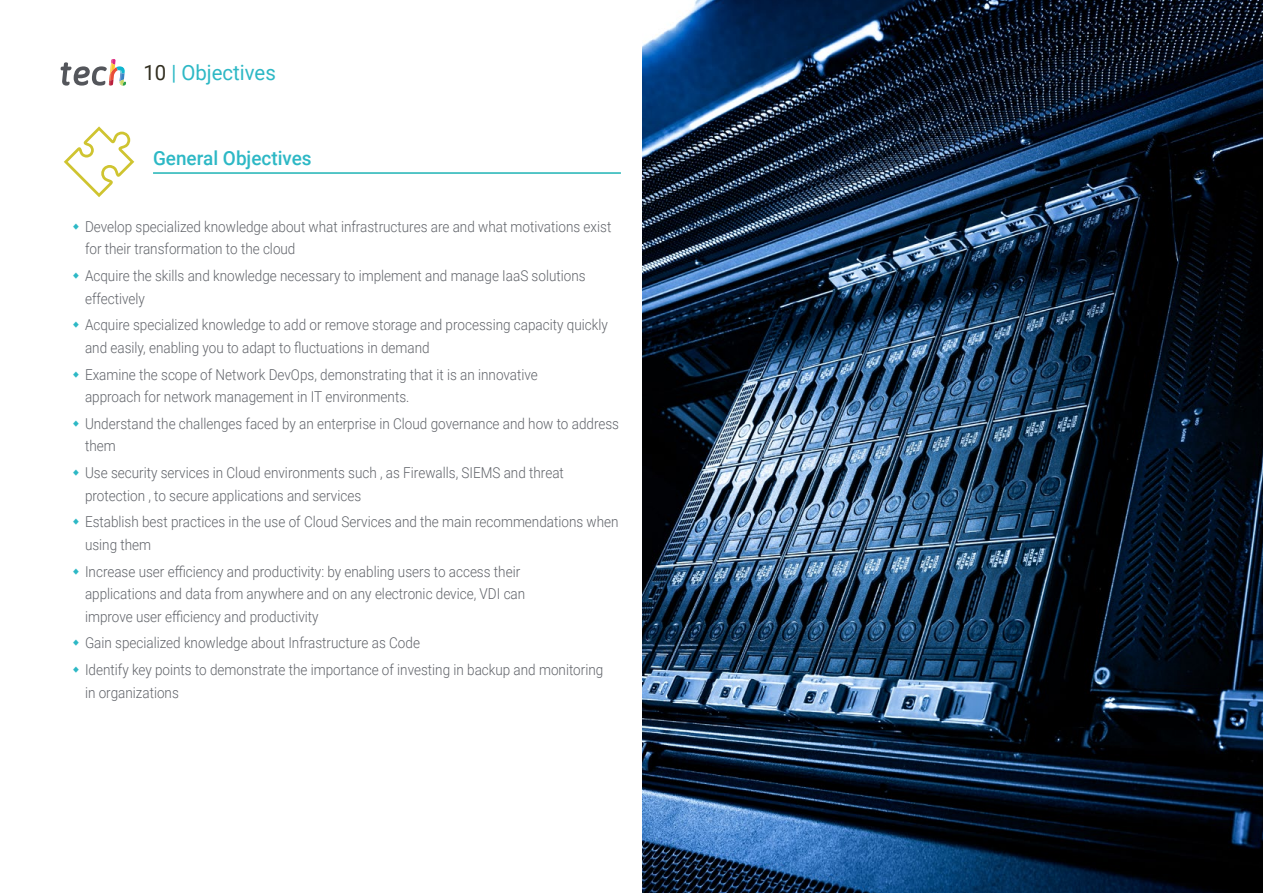
<style>
.page{position:relative;width:1263px;height:893px;background:#fff}
.page>*{position:absolute;margin:0;border:0;box-sizing:border-box;transform-origin:0 0}
.t1{font:21px "Roboto";color:#2db8c5}
.t2{font:500 19.5px "Roboto";color:#2db8c5}
.t3{font:300 15px/22.5px "Roboto";color:#61646a;scale:.9 1}
.s1{color:#312e20}
</style>
<div class="page">
<hr style="left:153px;top:173px;width:468px;height:1px;background:#2db8c5">
<svg style="left:64px;top:126px;width:70px;height:71px"></svg>
<svg style="left:61px;top:59px;width:65px;height:27px"></svg>
<img style="left:642px;top:0;width:621px;height:893px">
<h1 class="t1" style="left:144px;top:57px;width:134px"><span class="s1">10</span> | Objectives</h1>
<h2 class="t2" style="left:153px;top:144px;width:160px">General Objectives</h2>
<p class="t3" style="left:85px;top:215px;width:586px">Develop specialized knowledge about what infrastructures are and what motivations exist for their transformation to the cloud</p>
<p class="t3" style="left:85px;top:264px;width:558px">Acquire the skills and knowledge necessary to implement and manage IaaS solutions effectively</p>
<p class="t3" style="left:85px;top:313px;width:582px">Acquire specialized knowledge to add or remove storage and processing capacity quickly and easily, enabling you to adapt to fluctuations in demand</p>
<p class="t3" style="left:85px;top:362px;width:505px">Examine the scope of Network DevOps, demonstrating that it is an innovative approach for network management in IT environments.</p>
<p class="t3" style="left:85px;top:412px;width:595px">Understand the challenges faced by an enterprise in Cloud governance and how to address them</p>
<p class="t3" style="left:85px;top:461px;width:534px">Use security services in Cloud environments such , as Firewalls, SIEMS and threat protection , to secure applications and services</p>
<p class="t3" style="left:85px;top:510px;width:594px">Establish best practices in the use of Cloud Services and the main recommendations when using them</p>
<p class="t3" style="left:85px;top:559px;width:491px">Increase user efficiency and productivity: by enabling users to access their applications and data from anywhere and on any electronic device, VDI can improve user efficiency and productivity</p>
<p class="t3" style="left:85px;top:629px;width:577px;line-height:26.7px">Gain specialized knowledge about Infrastructure as Code<br>Identify key points to demonstrate the importance of investing in backup and monitoring</p>
<p class="t3" style="left:85px;top:680px;width:106px">in organizations</p>
</div>
